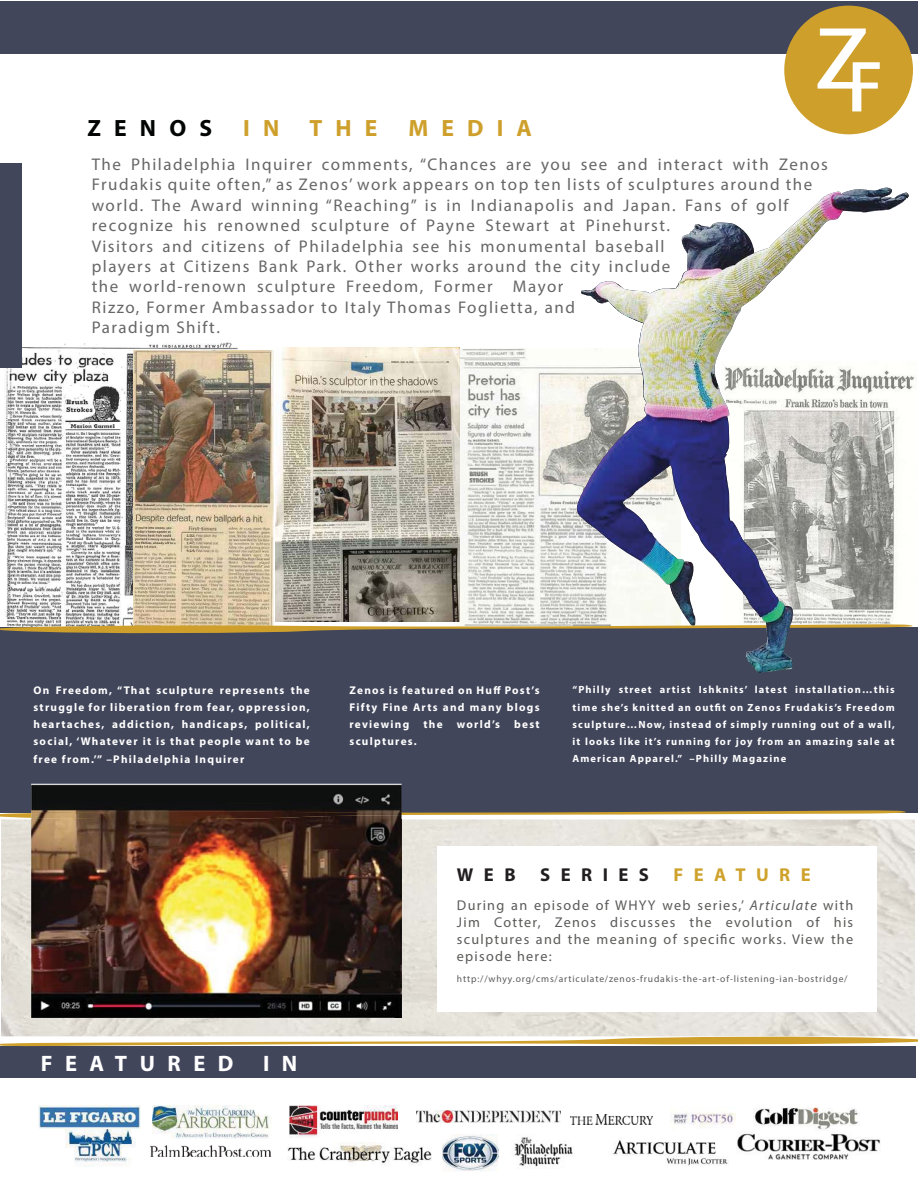
<style>
.page{position:relative;width:918px;height:1188px;background:#fff}
.page>*{position:absolute;margin:0;border:0;box-sizing:border-box;transform-origin:0 0}
.t1{font:700 23.7px "Myriad Pro";letter-spacing:.56em;color:#cea02b}
.t2{font:700 23.7px "Myriad Pro";letter-spacing:.56em;color:#030404}
.t3{font:700 22.35px "Myriad Pro";letter-spacing:.56em;color:#fff}
.t4{font:700 18.75px "Myriad Pro";letter-spacing:.56em;color:#221e1f}
.t5{font:700 18.75px "Myriad Pro";letter-spacing:.56em;color:#cfa22b}
.t6{font:16.95px/20.4px "Myriad Pro";letter-spacing:.09em;color:#666667}
.t7{font:14.25px/17.1px "Myriad Pro";letter-spacing:.09em;color:#5a5a59;text-align:justify}
.t8{font:700 11.25px/17.2px "Myriad Pro";letter-spacing:.115em;color:#fff;text-align:justify}
.t9{font:700 10.5px/17.2px "Myriad Pro";letter-spacing:.115em;color:#fff;text-align:justify}
.t10{font:9.6px "Myriad Pro";letter-spacing:.09em;color:#5a5a59}
.s1{font-style:italic}
</style>
<div class="page">
<img style="left:5px;top:340px;width:233px;height:284px">
<div style="left:0;top:1047px;width:915px;height:31px;background:#42465b"></div>
<img style="left:1px;top:819px;width:914px;height:216px">
<div style="left:0;top:627px;width:918px;height:186px;background:#42465b"></div>
<img style="left:133px;top:350px;width:140px;height:274px">
<img style="left:458px;top:348px;width:118px;height:276px">
<img style="left:879px;top:370px;width:38px;height:254px">
<img style="left:514px;top:1137px;width:59px;height:30px">
<img style="left:754px;top:1107px;width:104px;height:23px">
<img style="left:287px;top:1142px;width:144px;height:22px">
<img style="left:672px;top:1112px;width:63px;height:16px">
<img style="left:150px;top:1146px;width:121px;height:11px">
<img style="left:737px;top:1133px;width:143px;height:27px">
<img style="left:66px;top:1129px;width:69px;height:33px">
<img style="left:612px;top:1140px;width:117px;height:26px">
<img style="left:416px;top:1111px;width:144px;height:11px">
<img style="left:38px;top:1105px;width:102px;height:24px">
<img style="left:153px;top:1106px;width:119px;height:33px">
<img style="left:442px;top:1134px;width:57px;height:37px">
<img style="left:289px;top:1106px;width:109px;height:31px">
<img style="left:570px;top:1114px;width:82px;height:10px">
<div style="left:0;top:1px;width:917px;height:52px;background:#42465b"></div>
<div style="left:784px;top:6px;width:129px;height:128px;background:#cea02b;border-radius:50%"></div>
<svg style="left:818px;top:29px;width:62px;height:82px"></svg>
<div style="left:0;top:164px;width:21px;height:204px;background:#42465b"></div>
<img style="left:275px;top:348px;width:184px;height:273px">
<svg style="left:0;top:1035px;width:918px;height:12px"></svg>
<svg style="left:0;top:810px;width:911px;height:11px"></svg>
<svg style="left:0;top:624px;width:913px;height:10px"></svg>
<img style="left:31px;top:784px;width:371px;height:234px">
<div style="left:438px;top:846px;width:439px;height:166px;background:#fff"></div>
<img style="left:576px;top:189px;width:303px;height:484px">
<h1 class="t2" style="left:87px;top:117px;width:126px">ZENOS</h1>
<h1 class="t1" style="left:243px;top:117px;width:38px">I N</h1>
<h1 class="t1" style="left:309px;top:117px;width:70px">THE</h1>
<h1 class="t1" style="left:408px;top:117px;width:125px">MEDIA</h1>
<p class="t6" style="left:92px;top:155px;width:738px">The Philadelphia Inquirer comments, “Chances are you see and interact with Zenos Frudakis quite often,” as Zenos’ work appears on top ten lists of sculptures around the world. The Award winning “Reaching” is in Indianapolis and Japan. Fans of golf recognize his renowned sculpture of Payne Stewart at Pinehurst.<br>Visitors and citizens of Philadelphia see his monumental baseball<br>players at Citizens Bank Park. Other works around the city include<br>the world-renown sculpture Freedom, Former Mayor<br>Rizzo, Former Ambassador to Italy Thomas Foglietta, and<br>Paradigm Shift.</p>
<p class="t8" style="left:34px;top:682px;width:278px">On Freedom, “That sculpture represents the struggle for liberation from fear, oppression, heartaches, addiction, handicaps, political, social, ‘Whatever it is that people want to be free from.’” –Philadelphia Inquirer</p>
<p class="t8" style="left:350px;top:682px;width:192px">Zenos is featured on Huff Post’s Fifty Fine Arts and many blogs reviewing</p>
<p class="t8" style="left:423px;top:716px;width:21px">the</p>
<p class="t8" style="left:457px;top:716px;width:45px">world’s</p>
<p class="t8" style="left:514px;top:716px;width:27px">best</p>
<p class="t8" style="left:350px;top:734px;width:69px">sculptures.</p>
<p class="t9" style="left:572px;top:682px;width:324px">“Philly street artist Ishknits’ latest installation…this time she’s knitted an outfit on Zenos Frudakis’s Freedom sculpture…Now, instead of simply running out of a wall, it looks like it’s running for joy from an amazing sale at American Apparel.” –Philly Magazine</p>
<p class="t4" style="left:457px;top:867px;width:60px">WEB</p>
<p class="t4" style="left:540px;top:867px;width:110px">SERIES</p>
<p class="t5" style="left:674px;top:867px;width:139px">FEATURE</p>
<h2 class="t3" style="left:41px;top:1053px;width:194px">FEATURED</h2>
<h2 class="t3" style="left:263px;top:1053px;width:36px">I N</h2>
<p class="t7" style="left:457px;top:898px;width:398px">During an episode of WHYY web series,’ <span class="s1">Articulate</span> with Jim Cotter, Zenos discusses the evolution of his sculptures and the meaning of specific works. View the episode here:</p>
<p class="t10" style="left:457px;top:974px;width:392px">http://whyy.org/cms/articulate/zenos-frudakis-the-art-of-listening-ian-bostridge/</p>
</div>
